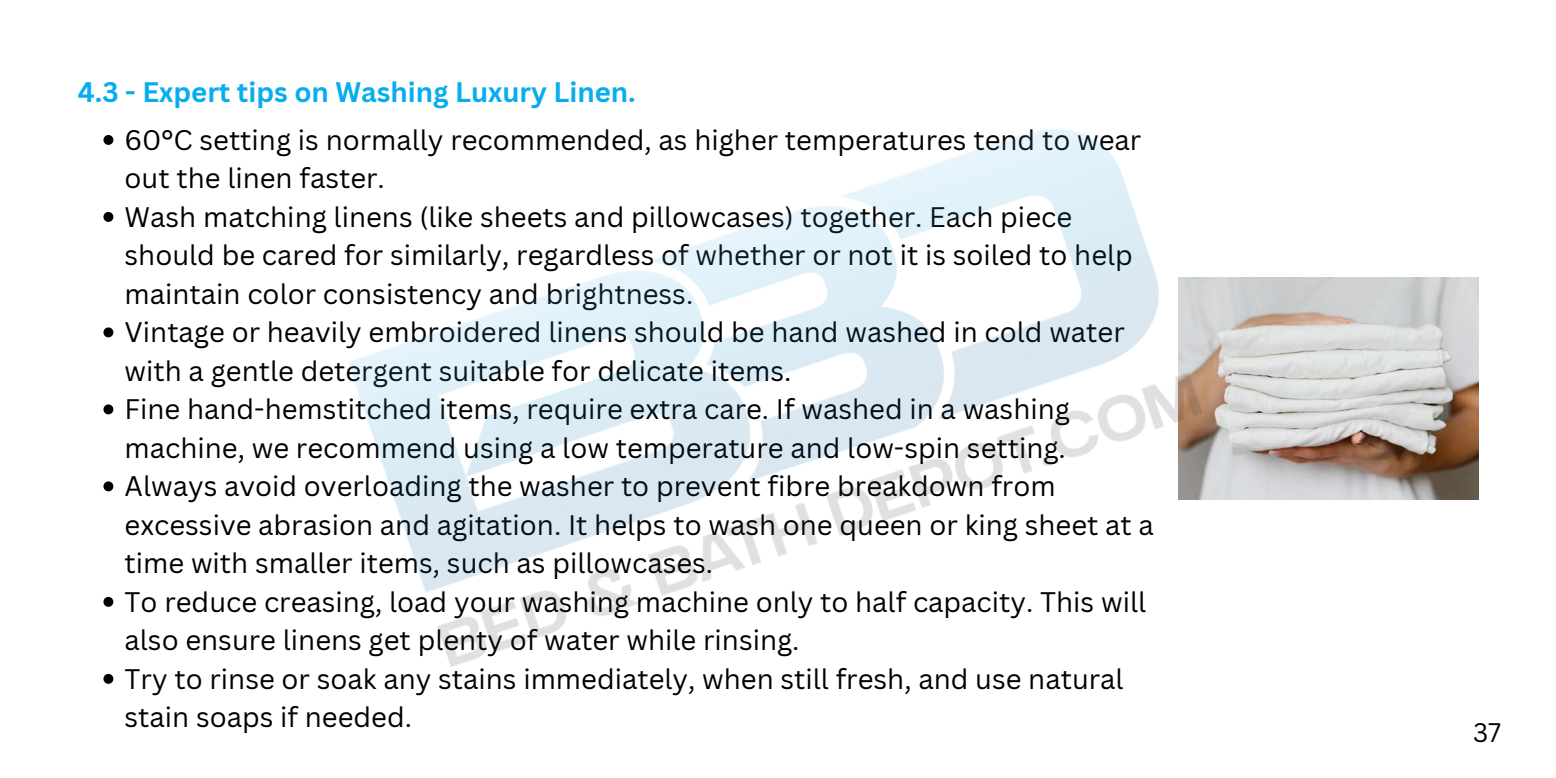
<style>
.page{position:relative;width:1556px;height:778px;background:#fff}
.page>*{position:absolute;margin:0;border:0;box-sizing:border-box;transform-origin:0 0}
.t1{font:27.51px/38.5px "Canva Sans";color:#000}
.t2{font:700 27.51px "Canva Sans";color:#07aded}
.t3{font:26.1px "Canva Sans";color:#000}
</style>
<div class="page">
<svg style="left:103px;top:135px;width:10px;height:10px"></svg>
<svg style="left:103px;top:212px;width:10px;height:10px"></svg>
<svg style="left:103px;top:327px;width:10px;height:10px"></svg>
<svg style="left:103px;top:404px;width:10px;height:10px"></svg>
<svg style="left:103px;top:481px;width:10px;height:10px"></svg>
<svg style="left:103px;top:597px;width:10px;height:10px"></svg>
<svg style="left:103px;top:674px;width:10px;height:9px"></svg>
<img style="left:1214px;top:278px;width:263px;height:222px">
<img style="left:348px;top:129px;width:866px;height:538px">
<p class="t2" style="left:78px;top:73px;width:559px">4.3 - Expert tips on Washing Luxury Linen.</p>
<p class="t1" style="left:125px;top:120px;width:1030px">60°C setting is normally recommended, as higher temperatures tend to wear out the linen faster.<br>Wash matching linens (like sheets and pillowcases) together. Each piece should be cared for similarly, regardless of whether or not it is soiled to help maintain color consistency and brightness.<br>Vintage or heavily embroidered linens should be hand washed in cold water with a gentle detergent suitable for delicate items.<br>Fine hand-hemstitched items, require extra care. If washed in a washing machine, we recommend using a low temperature and low-spin setting.<br>Always avoid overloading the washer to prevent fibre breakdown from excessive abrasion and agitation. It helps to wash one queen or king sheet at a time with smaller items, such as pillowcases.<br>To reduce creasing, load your washing machine only to half capacity. This will also ensure linens get plenty of water while rinsing.<br>Try to rinse or soak any stains immediately, when still fresh, and use natural stain soaps if needed.</p>
<p class="t3" style="left:1472px;top:713px;width:30px">37</p>
</div>
